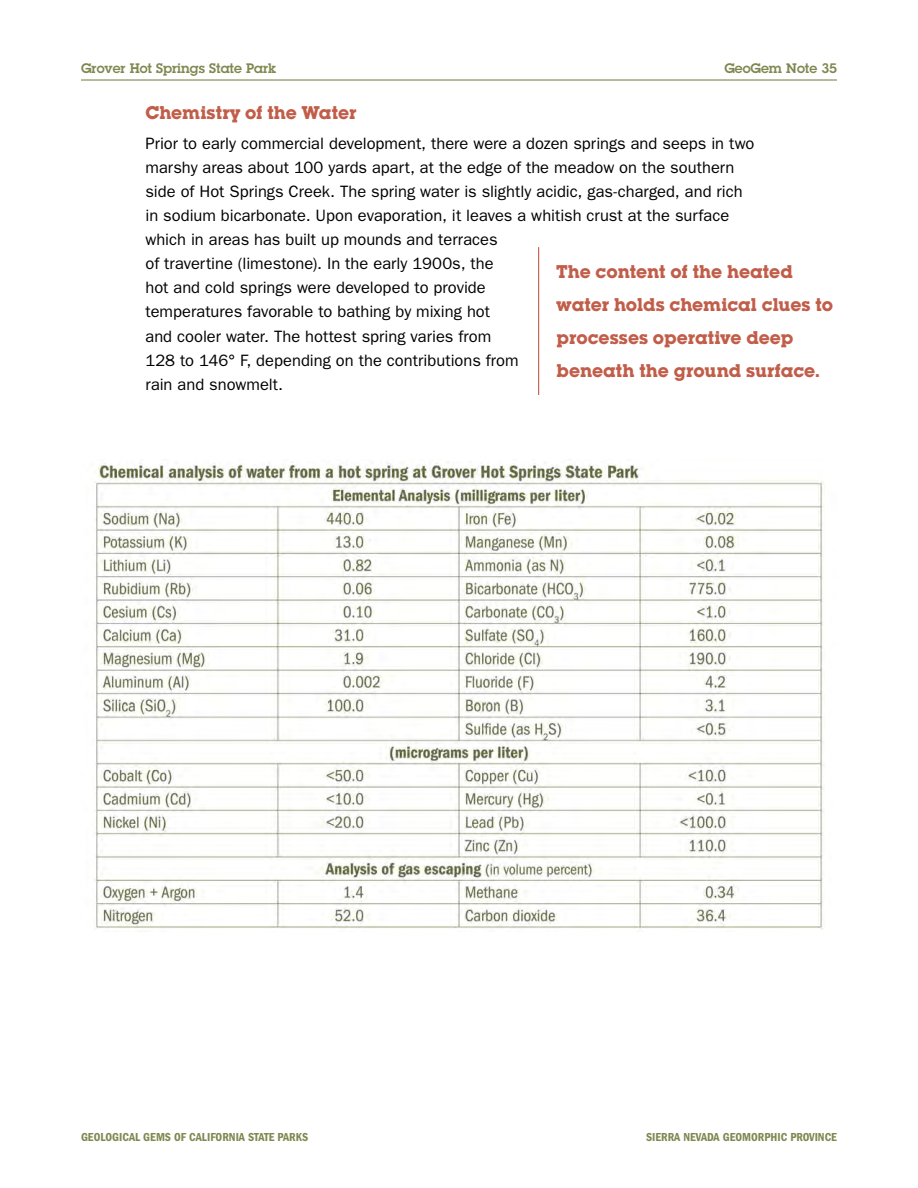
<style>
.page{position:relative;width:918px;height:1188px;background:#fff}
.page>*{position:absolute;margin:0;border:0;box-sizing:border-box;transform-origin:0 0}
.Pullquote{font:700 18px/33px "Lubalin Graph Std";color:#c15d49}
.Body{font:16.5px/24px "ITC Franklin Gothic Std";color:#000}
.Header_pages{font:600 13.5px "Lubalin Graph Std";color:#808850}
.t1{font:12px "ITC Franklin Gothic Std Dm Cd";color:#808850}
</style>
<div class="page">
<hr style="left:81px;top:79px;width:756px;height:2px;background:#808850">
<img style="left:94px;top:459px;width:731px;height:473px">
<hr style="left:538px;top:247px;width:1px;height:148px;background:#c15d49">
<p class="Header_pages" style="left:81px;top:59px;width:197px">Grover Hot Springs State Park</p>
<p class="Header_pages" style="left:724px;top:59px;width:114px">GeoGem Note 35</p>
<p class="Pullquote" style="left:146px;top:96px;width:212px">Chemistry of the Water</p>
<p class="Body" style="left:146px;top:132px;width:610px">Prior to early commercial development, there were a dozen springs and seeps in two marshy areas about 100 yards apart, at the edge of the meadow on the southern side of Hot Springs Creek. The spring water is slightly acidic, gas-charged, and rich in sodium bicarbonate. Upon evaporation, it leaves a whitish crust at the surface which in areas has built up mounds and terraces<br>of travertine (limestone). In the early 1900s, the<br>hot and cold springs were developed to provide<br>temperatures favorable to bathing by mixing hot<br>and cooler water. The hottest spring varies from<br>128 to 146° F, depending on the contributions from<br>rain and snowmelt.</p>
<p class="Pullquote" style="left:557px;top:255px;width:278px">The content of the heated water holds chemical clues to processes operative deep beneath the ground surface.</p>
<p class="t1" style="left:81px;top:1130px;width:229px">GEOLOGICAL GEMS OF CALIFORNIA STATE PARKS</p>
<p class="t1" style="left:646px;top:1130px;width:192px">SIERRA NEVADA GEOMORPHIC PROVINCE</p>
</div>
